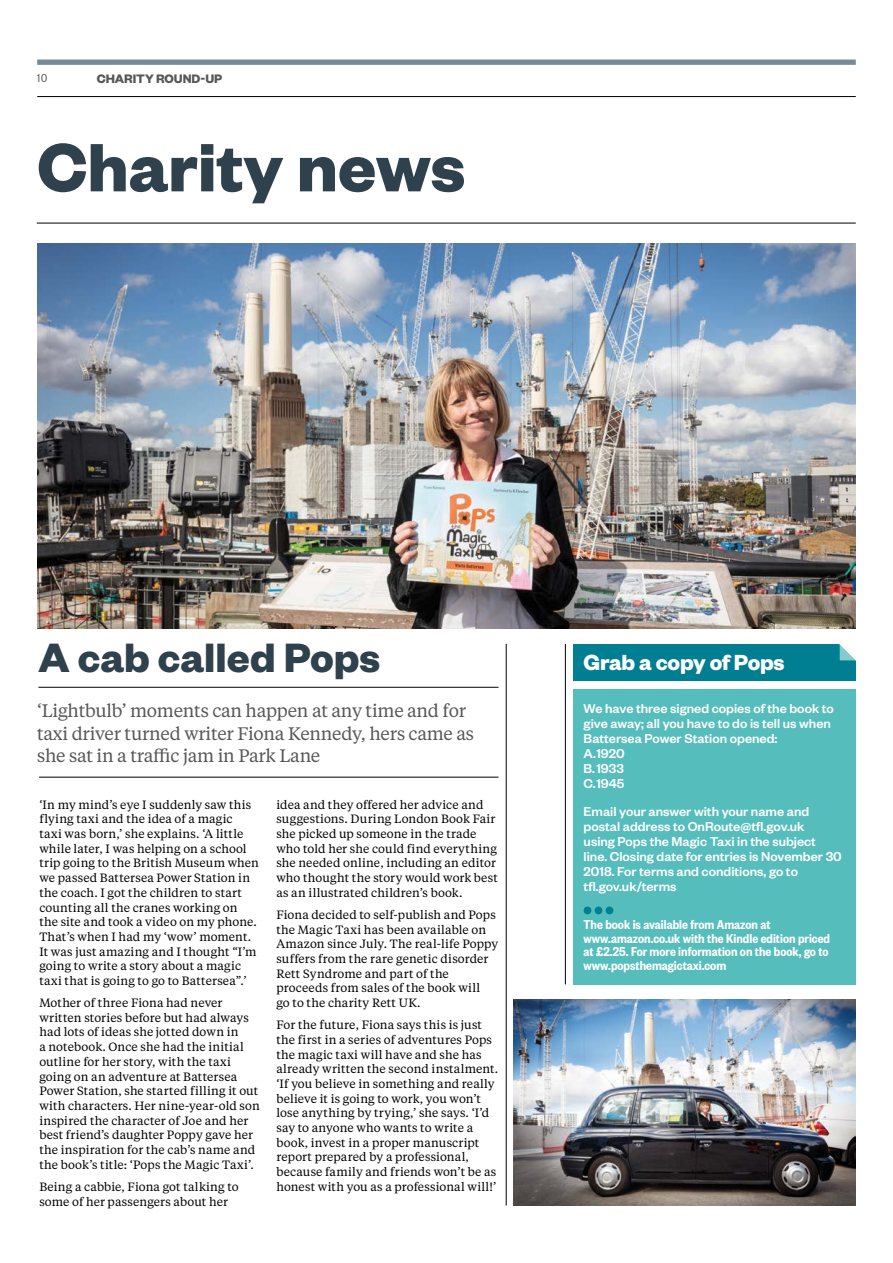
<style>
.page{position:relative;width:893px;height:1263px;background:#fff}
.page>*{position:absolute;margin:0;border:0;box-sizing:border-box;transform-origin:0 0}
.Previous_Feature_headline{font:700 75px "Founders Grotesk";color:#2f414c}
._2018_styles_checked_News_News_main_story{font:700 45px "Founders Grotesk";color:#2f414c}
._2018_styles_checked_Feature_Box_head{font:700 24px "Founders Grotesk";letter-spacing:-.01em;color:#fff}
._2018_styles_checked_News_News_standfirst{font:18px/22.5px "Tiempos Text";letter-spacing:-.015em;color:#575756}
._2018_styles_checked_Feature_box_copy_201{font:500 14.25px/15px "Founders Grotesk";color:#fff}
._2018_styles_checked_Feature_box_copy_201-2{font:600 14.25px/13.5px "Founders Grotesk Cond";color:#fff}
.t1{font:700 13.5px "Founders Grotesk";letter-spacing:-.005em;color:#575756}
.t2{font:12.75px "Founders Grotesk Cond";color:#575756}
._2018_styles_checked_Feature_Bodycopy{font:12px/14.7px "Tiempos Text";letter-spacing:.01em;color:#000}
</style>
<div class="page">
<hr style="left:37px;top:96px;width:819px;height:1px;background:#000">
<div style="left:37px;top:60px;width:819px;height:5px;background:#768b9a"></div>
<img style="left:37px;top:243px;width:819px;height:386px">
<div style="left:573px;top:644px;width:283px;height:37px;background:#007e92"></div>
<div style="left:573px;top:689px;width:283px;height:296px;background:#55bdbc"></div>
<svg style="left:584px;top:906px;width:29px;height:8px"></svg>
<img style="left:513px;top:999px;width:343px;height:206px">
<hr style="left:37px;top:223px;width:819px;height:1px;background:#000">
<hr style="left:506px;top:644px;width:1px;height:561px;background:#000">
<hr style="left:565px;top:644px;width:1px;height:340px;background:#000">
<svg style="left:839px;top:644px;width:17px;height:17px"></svg>
<hr style="left:38px;top:687px;width:461px;height:1px;background:#000">
<hr style="left:39px;top:777px;width:460px;height:1px;background:#000">
<p class="t2" style="left:37px;top:71px;width:12px">10</p>
<p class="t1" style="left:97px;top:70px;width:127px">CHARITY ROUND-UP</p>
<h2 class="Previous_Feature_headline" style="left:37px;top:119px;width:430px">Charity news</h2>
<h3 class="_2018_styles_checked_News_News_main_story" style="left:39px;top:629px;width:343px">A cab called Pops</h3>
<h3 class="_2018_styles_checked_News_News_standfirst" style="left:37px;top:699px;width:438px">‘Lightbulb’ moments can happen at any time and for taxi driver turned writer Fiona Kennedy, hers came as she sat in a traffic jam in Park Lane</h3>
<p class="_2018_styles_checked_Feature_Bodycopy" style="left:39px;top:796px;width:221px">‘In my mind’s eye I suddenly saw this flying taxi and the idea of a magic<br>taxi was born,’ she explains. ‘A little while later, I was helping on a school trip going to the British Museum when we passed Battersea Power Station in the coach. I got the children to start counting all the cranes working on the site and took a video on my phone.<br>That’s when I had my ‘wow’ moment.<br>It was just amazing and I thought “I’m going to write a story about a magic taxi that is going to go to Battersea”.’</p>
<p class="_2018_styles_checked_Feature_Bodycopy" style="left:39px;top:995px;width:222px">Mother of three Fiona had never written stories before but had always had lots of ideas she jotted down in<br>a notebook. Once she had the initial outline for her story, with the taxi going on an adventure at Battersea Power Station, she started filling it out with characters. Her nine-year-old son inspired the character of Joe and her best friend’s daughter Poppy gave her the inspiration for the cab’s name and the book’s title: ‘Pops the Magic Taxi’.</p>
<p class="_2018_styles_checked_Feature_Bodycopy" style="left:39px;top:1179px;width:201px">Being a cabbie, Fiona got talking to some of her passengers about her</p>
<p class="_2018_styles_checked_Feature_Bodycopy" style="left:276px;top:796px;width:223px">idea and they offered her advice and suggestions. During London Book Fair she picked up someone in the trade who told her she could find everything she needed online, including an editor who thought the story would work best as an illustrated children’s book.</p>
<p class="_2018_styles_checked_Feature_Bodycopy" style="left:276px;top:907px;width:223px">Fiona decided to self-publish and Pops the Magic Taxi has been available on Amazon since July. The real-life Poppy suffers from the rare genetic disorder Rett Syndrome and part of the proceeds from sales of the book will<br>go to the charity Rett UK.</p>
<p class="_2018_styles_checked_Feature_Bodycopy" style="left:276px;top:1017px;width:223px">For the future, Fiona says this is just the first in a series of adventures Pops the magic taxi will have and she has already written the second instalment. ‘If you believe in something and really believe it is going to work, you won’t lose anything by trying,’ she says. ‘I’d say to anyone who wants to write a book, invest in a proper manuscript report prepared by a professional, because family and friends won’t be as honest with you as a professional will!’</p>
<p class="_2018_styles_checked_Feature_Box_head" style="left:584px;top:647px;width:202px">Grab a copy of Pops</p>
<p class="_2018_styles_checked_Feature_box_copy_201" style="left:584px;top:700px;width:252px">We have three signed copies of the book to give away; all you have to do is tell us when<br>Battersea Power Station opened:<br>A.1920<br>B.1933<br>C.1945</p>
<p class="_2018_styles_checked_Feature_box_copy_201" style="left:584px;top:803px;width:260px">Email your answer with your name and postal address to OnRoute@tfl.gov.uk<br>using Pops the Magic Taxi in the subject line. Closing date for entries is November 30<br>2018. For terms and conditions, go to tfl.gov.uk/terms</p>
<p class="_2018_styles_checked_Feature_box_copy_201-2" style="left:584px;top:917px;width:248px">The book is available from Amazon at www.amazon.co.uk with the Kindle edition priced at £2.25. For more information on the book, go to www.popsthemagictaxi.com</p>
</div>
